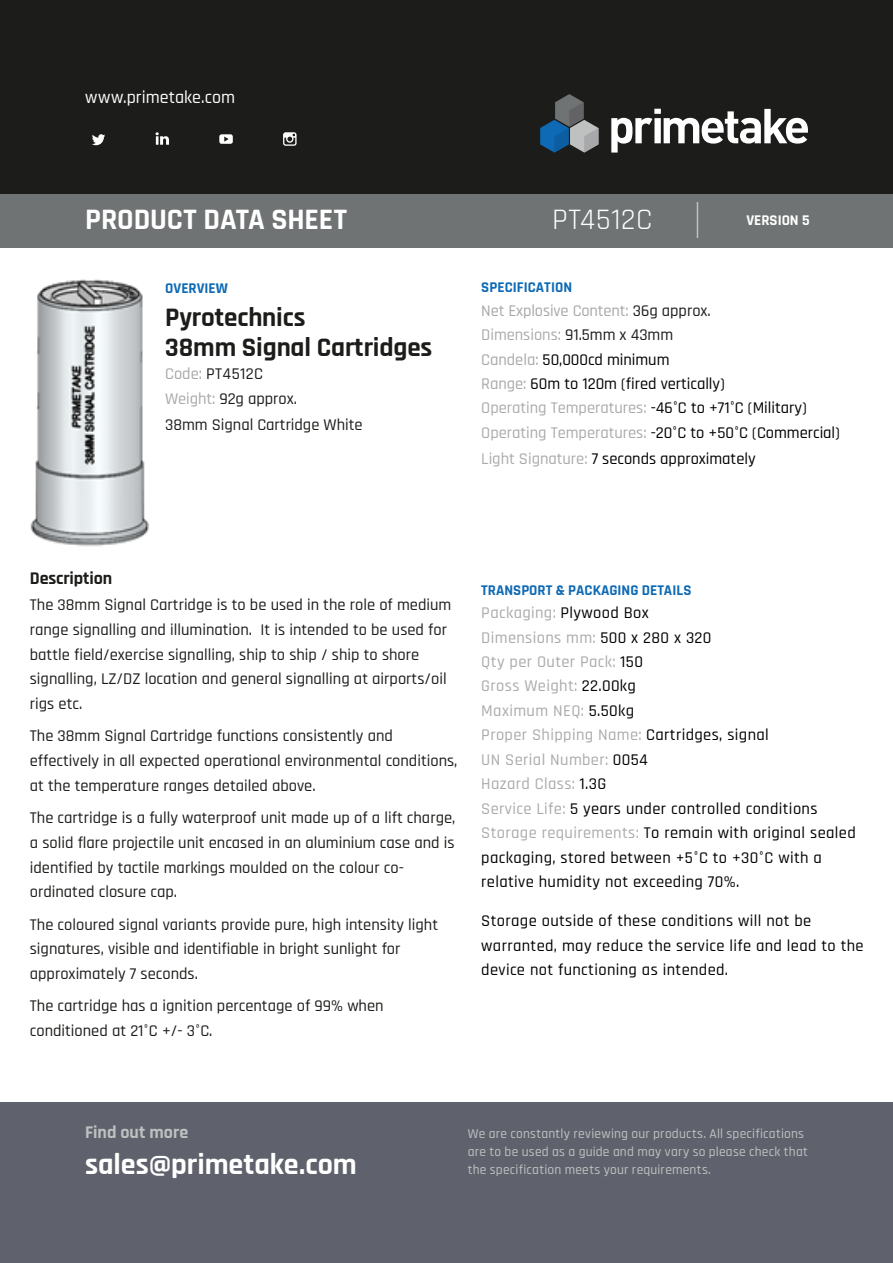
<style>
.page{position:relative;width:893px;height:1263px;background:#fff}
.page>*{position:absolute;margin:0;border:0;box-sizing:border-box;transform-origin:0 0}
.t1{font:700 30px "Rajdhani";letter-spacing:-.005em;color:#fff}
.t2{font:30px "Rajdhani";letter-spacing:.02em;color:#fff}
.t3{font:700 27px/29.8px "Rajdhani";letter-spacing:-.005em;color:#1c1c1a}
.t4{font:500 18px "Rajdhani";letter-spacing:.005em;color:#fff}
.t5{font:700 18px "Rajdhani";letter-spacing:-.005em;color:#1c1c1a}
.t6{font:700 18px "Rajdhani";color:#bfc1c1}
.t7{font:500 16.5px/24.8px "Rajdhani";color:#1c1c1a}
.t8{font:500 16.5px/24.5px "Rajdhani";letter-spacing:.02em;color:#000}
.t9{font:500 16.5px/24.6px "Rajdhani";color:#000}
.t10{font:700 15px "Rajdhani";color:#0e6ab5}
.t11{font:700 15px "Rajdhani";color:#fff}
.t12{font:500 13.5px "Rajdhani";letter-spacing:.015em;color:#bfc1c1}
.s1{color:#a8a8ab}
.s2{color:#1c1c1a}
.s3{color:#aaa}
</style>
<div class="page">
<div style="left:0;top:193px;width:893px;height:54px;background:#707373"></div>
<hr style="left:697px;top:202px;width:1px;height:36px;background:#bfc1c1">
<div style="left:0;top:0;width:893px;height:193px;background:#1c1c1a"></div>
<svg style="left:92px;top:134px;width:13px;height:11px"></svg>
<svg style="left:219px;top:134px;width:14px;height:10px"></svg>
<svg style="left:283px;top:132px;width:14px;height:14px"></svg>
<svg style="left:156px;top:132px;width:13px;height:13px"></svg>
<svg style="left:540px;top:94px;width:58px;height:59px"></svg>
<svg style="left:611px;top:109px;width:197px;height:44px"></svg>
<div style="left:0;top:1102px;width:893px;height:161px;background:#5f626c"></div>
<img style="left:30px;top:279px;width:119px;height:268px">
<p class="t4" style="left:85px;top:87px;width:151px">www.primetake.com</p>
<p class="t1" style="left:85px;top:201px;width:264px">PRODUCT DATA SHEET</p>
<p class="t2" style="left:552px;top:202px;width:102px">PT4512C</p>
<p class="t11" style="left:746px;top:211px;width:65px">VERSION 5</p>
<p class="t10" style="left:165px;top:279px;width:64px">OVERVIEW</p>
<p class="t3" style="left:165px;top:303px;width:269px">Pyrotechnics<br>38mm Signal Cartridges</p>
<p class="t7" style="left:165px;top:361px;width:199px;line-height:25.5px"><span class="s1">Code:</span> PT4512C<br><span class="s1">Weight:</span> 92g approx.<br>38mm Signal Cartridge White</p>
<p class="t10" style="left:481px;top:278px;width:92px">SPECIFICATION</p>
<p class="t9" style="left:481px;top:299px;width:360px"><span class="s1">Net Explosive Content:</span> <span class="s2">36g approx.<br></span><span class="s3">Dimensions:</span> <span class="s2">91.5mm x 43mm<br></span><span class="s1">Candela:</span> 50,000cd minimum<br><span class="s1">Range:</span> 60m to 120m (fired vertically)<br><span class="s3">Operating Temperatures:</span> -46°C to +71°C (Military)<br><span class="s3">Operating Temperatures:</span> -20°C to +50°C (Commercial)<br><span class="s3">Light Signature:</span> 7 seconds approximately</p>
<p class="t5" style="left:30px;top:568px;width:84px">Description</p>
<p class="t7" style="left:30px;top:593px;width:423px">The 38mm Signal Cartridge is to be used in the role of medium range signalling and illumination. It is intended to be used for battle field/exercise signalling, ship to ship / ship to shore signalling, LZ/DZ location and general signalling at airports/oil rigs etc.</p>
<p class="t7" style="left:30px;top:724px;width:429px">The 38mm Signal Cartridge functions consistently and effectively in all expected operational environmental conditions, at the temperature ranges detailed above.</p>
<p class="t7" style="left:30px;top:806px;width:427px">The cartridge is a fully waterproof unit made up of a lift charge, a solid flare projectile unit encased in an aluminium case and is identified by tactile markings moulded on the colour co&shy;ordinated closure cap.</p>
<p class="t7" style="left:30px;top:912px;width:410px">The coloured signal variants provide pure, high intensity light signatures, visible and identifiable in bright sunlight for approximately 7 seconds.</p>
<p class="t7" style="left:30px;top:994px;width:355px">The cartridge has a ignition percentage of 99% when conditioned at 21°C +/- 3°C.</p>
<p class="t10" style="left:481px;top:580px;width:212px">TRANSPORT &amp; PACKAGING DETAILS</p>
<p class="t8" style="left:481px;top:601px;width:376px"><span class="s3">Packaging:</span> Plywood Box<br><span class="s3">Dimensions mm:</span> 500 x 280 x 320<br><span class="s3">Qty per Outer Pack:</span> 150<br><span class="s3">Gross Weight:</span> 22.00kg<br><span class="s3">Maximum NEQ:</span> 5.50kg<br><span class="s3">Proper Shipping Name:</span> Cartridges, signal<br><span class="s3">UN Serial Number:</span> 0054<br><span class="s3">Hazard Class:</span> 1.3G<br><span class="s3">Service Life:</span> 5 years under controlled conditions<br><span class="s3">Storage requirements:</span> To remain with original sealed packaging, stored between +5°C to +30°C with a relative humidity not exceeding 70%.</p>
<p class="t8" style="left:481px;top:909px;width:384px">Storage outside of these conditions will not be warranted, may reduce the service life and lead to the device not functioning as intended.</p>
<p class="t6" style="left:85px;top:1121px;width:105px">Find out more</p>
<p class="t12" style="left:468px;top:1126px;width:338px">We are constantly reviewing our products. All specifications</p>
<p class="t12" style="left:468px;top:1144px;width:342px">are to be used as a guide and may vary so please check that</p>
<p class="t1" style="left:85px;top:1146px;width:273px">sales@primetake.com</p>
<p class="t12" style="left:468px;top:1162px;width:245px">the specification meets your requirements.</p>
</div>
